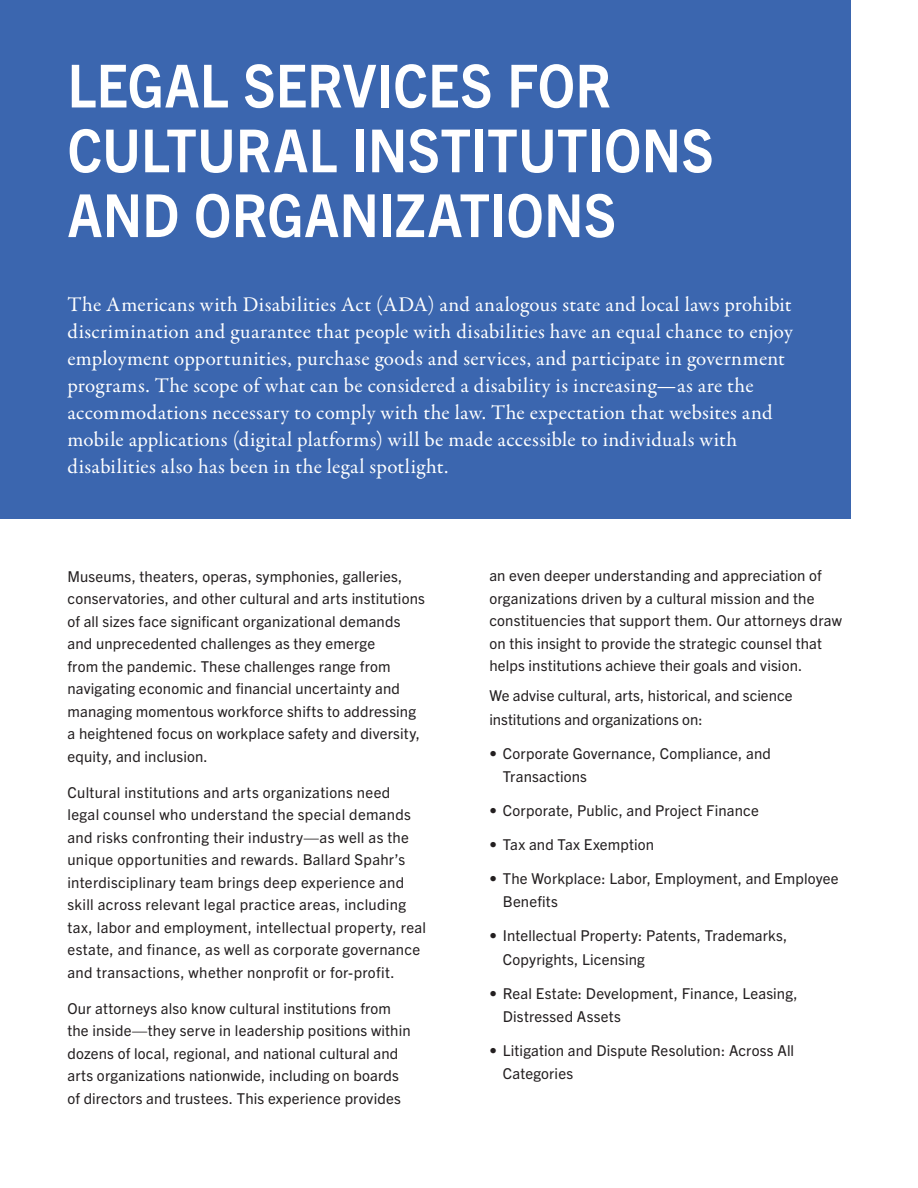
<style>
.page{position:relative;width:918px;height:1188px;background:#fff}
.page>*{position:absolute;margin:0;border:0;box-sizing:border-box;transform-origin:0 0}
.t1{font:700 59.4px/64.8px "Trade Gothic Next LT Pro";letter-spacing:.005em;color:#fff;scale:.91 1}
.t2{font:21px/27px "Garamond Premr Pro";letter-spacing:.015em;color:#fff}
.t3{font:15px/22.5px "Trade Gothic Next LT Pro";letter-spacing:.01em;color:#231f20}
</style>
<div class="page">
<div style="left:0;top:0;width:850px;height:518px;background:#3b66af"></div>
<h1 class="t1" style="left:68px;top:49px;width:712px">LEGAL SERVICES FOR<br>CULTURAL INSTITUTIONS<br>AND ORGANIZATIONS</h1>
<p class="t2" style="left:68px;top:292px;width:727px">The Americans with Disabilities Act (ADA) and analogous state and local laws prohibit discrimination and guarantee that people with disabilities have an equal chance to enjoy employment opportunities, purchase goods and services, and participate in government programs. The scope of what can be considered a disability is increasing—as are the accommodations necessary to comply with the law. The expectation that websites and mobile applications (digital platforms) will be made accessible to individuals with disabilities also has been in the legal spotlight.</p>
<p class="t3" style="left:68px;top:564px;width:359px">Museums, theaters, operas, symphonies, galleries, conservatories, and other cultural and arts institutions of all sizes face significant organizational demands and unprecedented challenges as they emerge<br>from the pandemic. These challenges range from navigating economic and financial uncertainty and managing momentous workforce shifts to addressing a heightened focus on workplace safety and diversity, equity, and inclusion.</p>
<p class="t3" style="left:68px;top:780px;width:360px">Cultural institutions and arts organizations need<br>legal counsel who understand the special demands and risks confronting their industry—as well as the unique opportunities and rewards. Ballard Spahr’s interdisciplinary team brings deep experience and skill across relevant legal practice areas, including tax, labor and employment, intellectual property, real estate, and finance, as well as corporate governance and transactions, whether nonprofit or for-profit.</p>
<p class="t3" style="left:68px;top:996px;width:345px">Our attorneys also know cultural institutions from the inside—they serve in leadership positions within dozens of local, regional, and national cultural and arts organizations nationwide, including on boards of directors and trustees. This experience provides</p>
<p class="t3" style="left:489px;top:564px;width:354px">an even deeper understanding and appreciation of organizations driven by a cultural mission and the constituencies that support them. Our attorneys draw on this insight to provide the strategic counsel that helps institutions achieve their goals and vision.</p>
<p class="t3" style="left:489px;top:683px;width:305px;line-height:23.2px">We advise cultural, arts, historical, and science institutions and organizations on:</p>
<p class="t3" style="left:503px;top:741px;width:270px;line-height:23.2px;text-indent:-14px">• Corporate Governance, Compliance, and<br>Transactions</p>
<p class="t3" style="left:489px;top:798px;width:271px">• Corporate, Public, and Project Finance</p>
<p class="t3" style="left:489px;top:832px;width:166px">• Tax and Tax Exemption</p>
<p class="t3" style="left:503px;top:866px;width:337px;line-height:23.2px;text-indent:-14px">• The Workplace: Labor, Employment, and Employee<br>Benefits</p>
<p class="t3" style="left:503px;top:923px;width:286px;line-height:23.2px;text-indent:-14px">• Intellectual Property: Patents, Trademarks,<br>Copyrights, Licensing</p>
<p class="t3" style="left:503px;top:981px;width:296px;line-height:23.2px;text-indent:-14px">• Real Estate: Development, Finance, Leasing,<br>Distressed Assets</p>
<p class="t3" style="left:503px;top:1038px;width:293px;line-height:23.2px;text-indent:-14px">• Litigation and Dispute Resolution: Across All<br>Categories</p>
</div>
